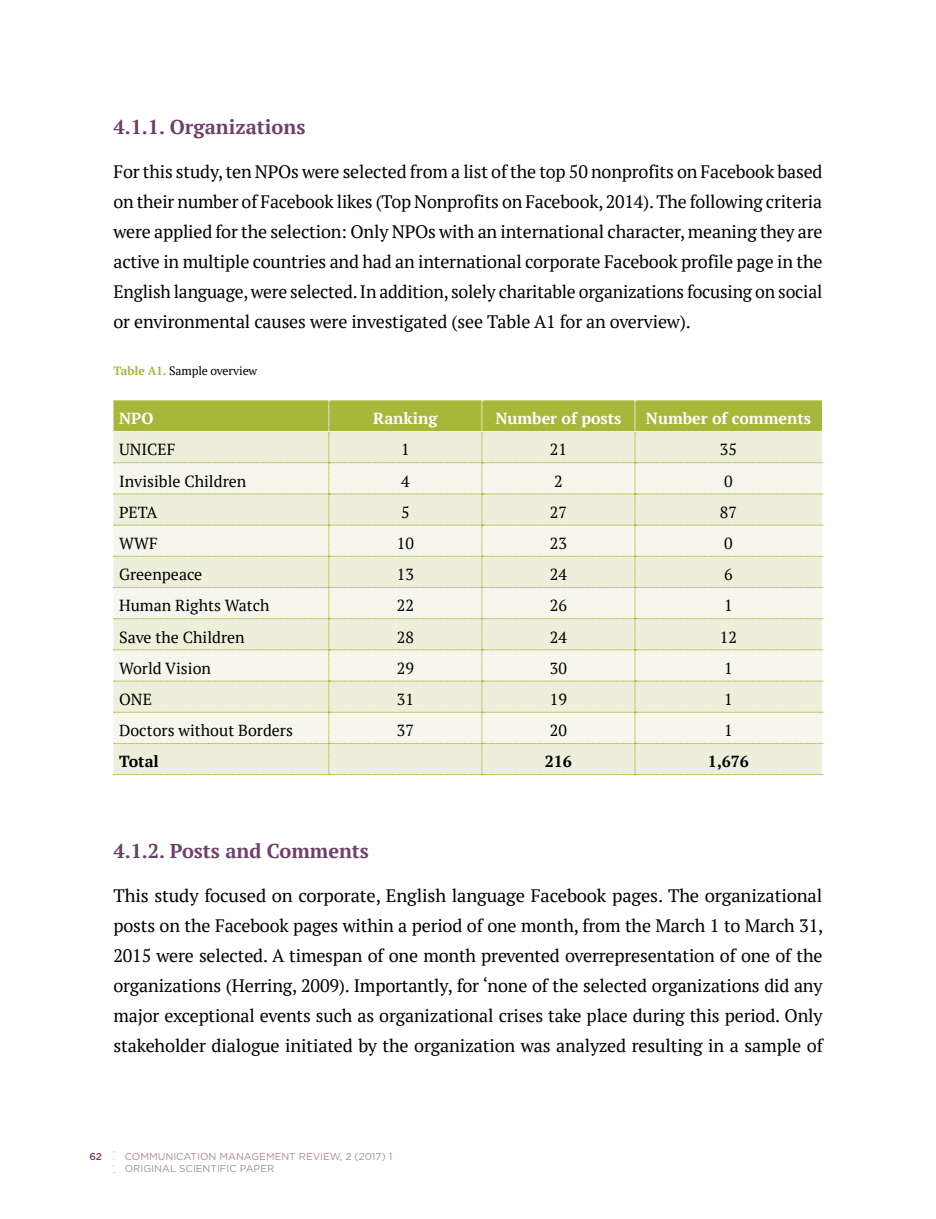
<style>
.page{position:relative;width:936px;height:1219px;background:#fff}
.page>*{position:absolute;margin:0;border:0;box-sizing:border-box;transform-origin:0 0}
.t1{font:700 20px "PT Serif";color:#6d406b}
.t2{font:18px/30px "PT Serif";letter-spacing:-.01em;color:#000;text-align:justify}
.t3{font:16px "PT Serif";color:#000}
.t4{font:700 16px "PT Serif";color:#fff}
.t5{font:700 16px "PT Serif";color:#000}
.t6{font:12px "PT Serif";letter-spacing:-.01em;color:#000}
.t7{font:10px "Gotham";color:#a68ba4}
.t8{font:10px "Gotham";color:#939598}
.t9{font:500 10px "Gotham";color:#6d406b}
.s1{font-weight:700;color:#a7b739}
</style>
<div class="page">
<svg style="left:113px;top:400px;width:709px;height:375px;background:#e9ecd1"></svg>
<p class="t1" style="left:113px;top:114px;width:193px">4.1.1. Organizations</p>
<p class="t2" style="left:113px;top:157px;width:710px">For this study, ten NPOs were selected from a list of the top 50 nonprofits on Facebook based on their number of Facebook likes (Top Nonprofits on Facebook, 2014). The following criteria were applied for the selection: Only NPOs with an international character, meaning they are active in multiple countries and had an international corporate Facebook profile page in the English language, were selected. In addition, solely charitable organizations focusing on social or environmental causes were investigated (see Table A1 for an overview).</p>
<p class="t6" style="left:113px;top:363px;width:145px"><span class="s1">Table A1.</span> Sample overview</p>
<p class="t4" style="left:119px;top:408px;width:36px">NPO</p>
<p class="t4" style="left:373px;top:408px;width:66px">Ranking</p>
<p class="t4" style="left:495px;top:408px;width:127px">Number of posts</p>
<p class="t4" style="left:646px;top:408px;width:166px">Number of comments</p>
<p class="t3" style="left:119px;top:439px;width:58px">UNICEF</p>
<p class="t3" style="left:401px;top:439px;width:10px">1</p>
<p class="t3" style="left:550px;top:439px;width:19px">21</p>
<p class="t3" style="left:720px;top:439px;width:19px">35</p>
<p class="t3" style="left:119px;top:471px;width:129px">Invisible Children</p>
<p class="t3" style="left:401px;top:471px;width:10px">4</p>
<p class="t3" style="left:554px;top:471px;width:10px">2</p>
<p class="t3" style="left:724px;top:471px;width:10px">0</p>
<p class="t3" style="left:119px;top:502px;width:40px">PETA</p>
<p class="t3" style="left:401px;top:502px;width:10px">5</p>
<p class="t3" style="left:550px;top:502px;width:19px">27</p>
<p class="t3" style="left:720px;top:502px;width:19px">87</p>
<p class="t3" style="left:119px;top:533px;width:40px">WWF</p>
<p class="t3" style="left:397px;top:533px;width:19px">10</p>
<p class="t3" style="left:550px;top:533px;width:19px">23</p>
<p class="t3" style="left:724px;top:533px;width:10px">0</p>
<p class="t3" style="left:119px;top:564px;width:85px">Greenpeace</p>
<p class="t3" style="left:397px;top:564px;width:19px">13</p>
<p class="t3" style="left:550px;top:564px;width:19px">24</p>
<p class="t3" style="left:724px;top:564px;width:10px">6</p>
<p class="t3" style="left:119px;top:595px;width:152px">Human Rights Watch</p>
<p class="t3" style="left:397px;top:595px;width:19px">22</p>
<p class="t3" style="left:550px;top:595px;width:19px">26</p>
<p class="t3" style="left:724px;top:595px;width:10px">1</p>
<p class="t3" style="left:119px;top:626px;width:127px">Save the Children</p>
<p class="t3" style="left:397px;top:626px;width:19px">28</p>
<p class="t3" style="left:550px;top:626px;width:19px">24</p>
<p class="t3" style="left:720px;top:626px;width:19px">12</p>
<p class="t3" style="left:119px;top:658px;width:93px">World Vision</p>
<p class="t3" style="left:397px;top:658px;width:19px">29</p>
<p class="t3" style="left:550px;top:658px;width:19px">30</p>
<p class="t3" style="left:724px;top:658px;width:10px">1</p>
<p class="t3" style="left:119px;top:689px;width:34px">ONE</p>
<p class="t3" style="left:397px;top:689px;width:19px">31</p>
<p class="t3" style="left:550px;top:689px;width:19px">19</p>
<p class="t3" style="left:724px;top:689px;width:10px">1</p>
<p class="t3" style="left:119px;top:720px;width:175px">Doctors without Borders</p>
<p class="t3" style="left:397px;top:720px;width:19px">37</p>
<p class="t3" style="left:550px;top:720px;width:19px">20</p>
<p class="t3" style="left:724px;top:720px;width:10px">1</p>
<p class="t5" style="left:119px;top:751px;width:41px">Total</p>
<p class="t5" style="left:545px;top:751px;width:29px">216</p>
<p class="t5" style="left:708px;top:751px;width:43px">1,676</p>
<p class="t1" style="left:113px;top:837px;width:257px">4.1.2. Posts and Comments</p>
<p class="t2" style="left:113px;top:881px;width:711px">This study focused on corporate, English language Facebook pages. The organizational posts on the Facebook pages within a period of one month, from the March 1 to March 31, 2015 were selected. A timespan of one month prevented overrepresentation of one of the organizations (Herring, 2009). Importantly, for ‘none of the selected organizations did any major exceptional events such as organizational crises take place during this period. Only stakeholder dialogue initiated by the organization was analyzed resulting in a sample of</p>
<p class="t9" style="left:89px;top:1150px;width:14px">62</p>
<p class="t7" style="left:125px;top:1151px;width:269px">COMMUNICATION MANAGEMENT REVIEW, 2 (2017) 1</p>
<p class="t8" style="left:125px;top:1163px;width:151px">ORIGINAL SCIENTIFIC PAPER</p>
</div>
